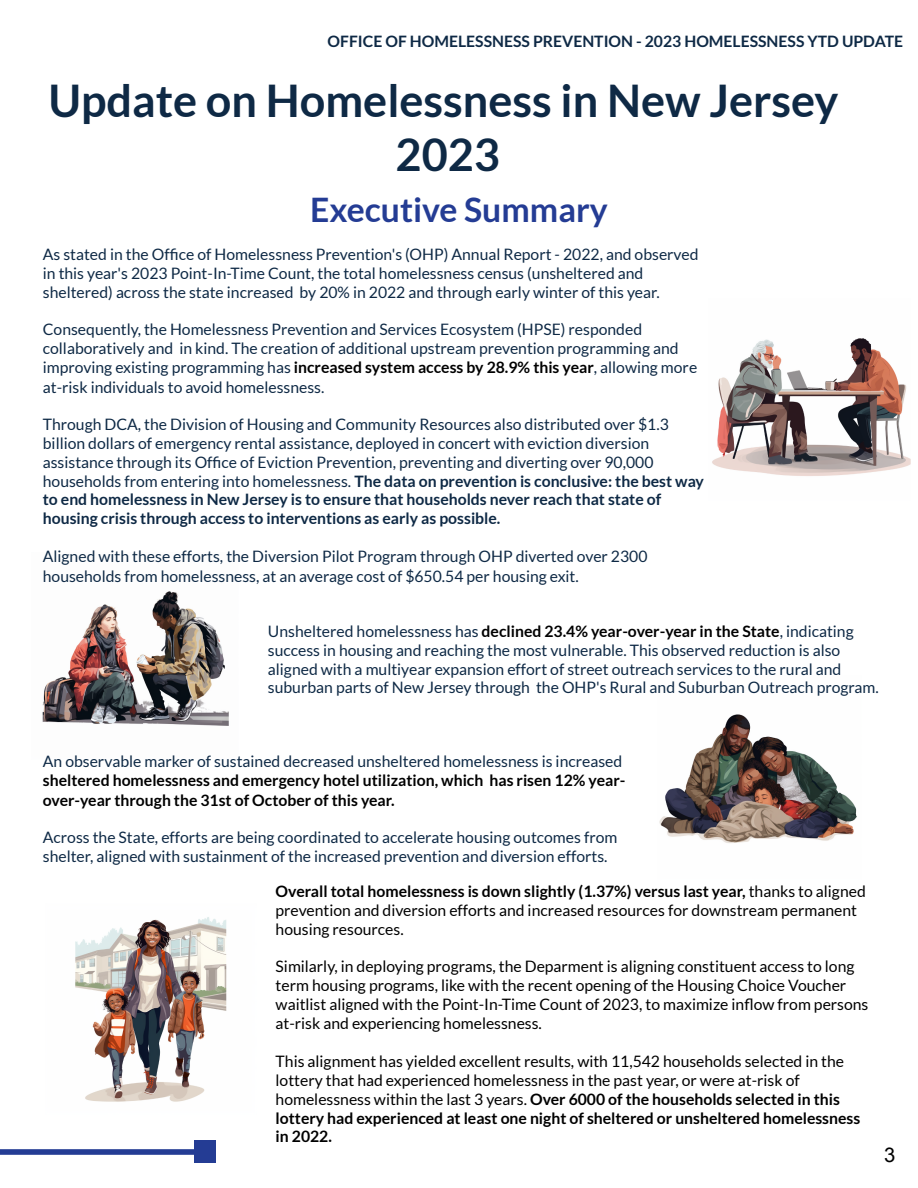
<style>
.page{position:relative;width:918px;height:1188px;background:#fff}
.page>*{position:absolute;margin:0;border:0;box-sizing:border-box;transform-origin:0 0}
.t1{font:700 45px/54px "Lato";color:#0e2945;text-align:center}
.t2{font:700 33.75px "Lato";color:#243c94}
.t3{font:20.25px "Arial";color:#000}
.t4{font:15.75px/19.2px "Lato";color:#0e2945}
.t5{font:15.75px/19.2px "Lato";color:#000}
.t6{font:700 15.75px/19.2px "Lato";color:#000}
.t7{font:700 15.75px "Lato";color:#0e2945}
.s1{font-weight:700;color:#000}
.s2{font-weight:700}
</style>
<div class="page">
<div style="left:0;top:1149px;width:197px;height:6px;background:#243c94"></div>
<div style="left:195px;top:1141px;width:21px;height:22px;background:#243c94"></div>
<img style="left:712px;top:338px;width:199px;height:138px">
<img style="left:42px;top:591px;width:187px;height:135px">
<img style="left:659px;top:714px;width:198px;height:129px">
<img style="left:75px;top:917px;width:152px;height:185px">
<p class="t7" style="left:328px;top:32px;width:577px">OFFICE OF HOMELESSNESS PREVENTION - 2023 HOMELESSNESS YTD UPDATE</p>
<h1 class="t1" style="left:48px;top:73px;width:792px">Update on Homelessness in New Jersey<br>2023</h1>
<h2 class="t2" style="left:310px;top:188px;width:299px">Executive Summary</h2>
<p class="t4" style="left:43px;top:244px;width:657px">As stated in the Office of Homelessness Prevention's (OHP) Annual Report - 2022, and observed in this year's 2023 Point-In-Time Count, the total homelessness census (unsheltered and sheltered) across the state increased by 20% in 2022 and through early winter of this year.</p>
<p class="t4" style="left:43px;top:320px;width:656px">Consequently, the Homelessness Prevention and Services Ecosystem (HPSE) responded collaboratively and in kind. The creation of additional upstream prevention programming and improving existing programming has <span class="s1">increased system access by 28.9% this year</span>, allowing more at-risk individuals to avoid homelessness.</p>
<p class="t4" style="left:43px;top:414px;width:663px">Through DCA, the Division of Housing and Community Resources also distributed over $1.3 billion dollars of emergency rental assistance, deployed in concert with eviction diversion assistance through its Offi ce of Eviction Prevention, preventing and diverting over 90,000 households from entering into homelessness. <span class="s2">The data on prevention is conclusive: the best way to end homelessness in New Jersey is to ensure that households never reach that state of housing crisis through access to interventions as early as possible.</span></p>
<p class="t4" style="left:43px;top:547px;width:606px">Aligned with these efforts, the Diversion Pilot Program through OHP diverted over 2300 households from homelessness, at an average cost of $650.54 per housing exit.</p>
<p class="t4" style="left:268px;top:621px;width:612px;line-height:18.8px">Unsheltered homelessness has <span class="s1">declined 23.4% year-over-year in the State</span>, indicating success in housing and reaching the most vulnerable. This observed reduction is also aligned with a multiyear expansion effort of street outreach services to the rural and suburban parts of New Jersey through the OHP's Rural and Suburban Outreach program.</p>
<p class="t4" style="left:43px;top:752px;width:581px">An observable marker of sustained decreased unsheltered homelessness is increased</p>
<p class="t6" style="left:43px;top:771px;width:584px">sheltered homelessness and emergency hotel utilization, which has risen 12% year&shy;over-year through the 31st of October of this year.</p>
<p class="t4" style="left:43px;top:827px;width:576px">Across the State, efforts are being coordinated to accelerate housing outcomes from shelter, aligned with sustainment of the increased prevention and diversion efforts.</p>
<p class="t5" style="left:276px;top:881px;width:592px"><span class="s2">Overall total homelessness is down slightly (1.37%) versus last year,</span> thanks to aligned prevention and diversion efforts and increased resources for downstream permanent housing resources.</p>
<p class="t5" style="left:276px;top:956px;width:594px">Similarly, in deploying programs, the Deparment is aligning constituent access to long term housing programs, like with the recent opening of the Housing Choice Voucher waitlist aligned with the Point-In-Time Count of 2023, to maximize inflow from persons at-risk and experiencing homelessness.</p>
<p class="t5" style="left:276px;top:1051px;width:586px">This alignment has yielded excellent results, with 11,542 households selected in the lottery that had experienced homelessness in the past year, or were at-risk of homelessness within the last 3 years. <span class="s2">Over 6000 of the households selected in this lottery had experienced at least one night of sheltered or unsheltered homelessness in 2022.</span></p>
<p class="t3" style="left:884px;top:1144px;width:13px">3</p>
</div>
